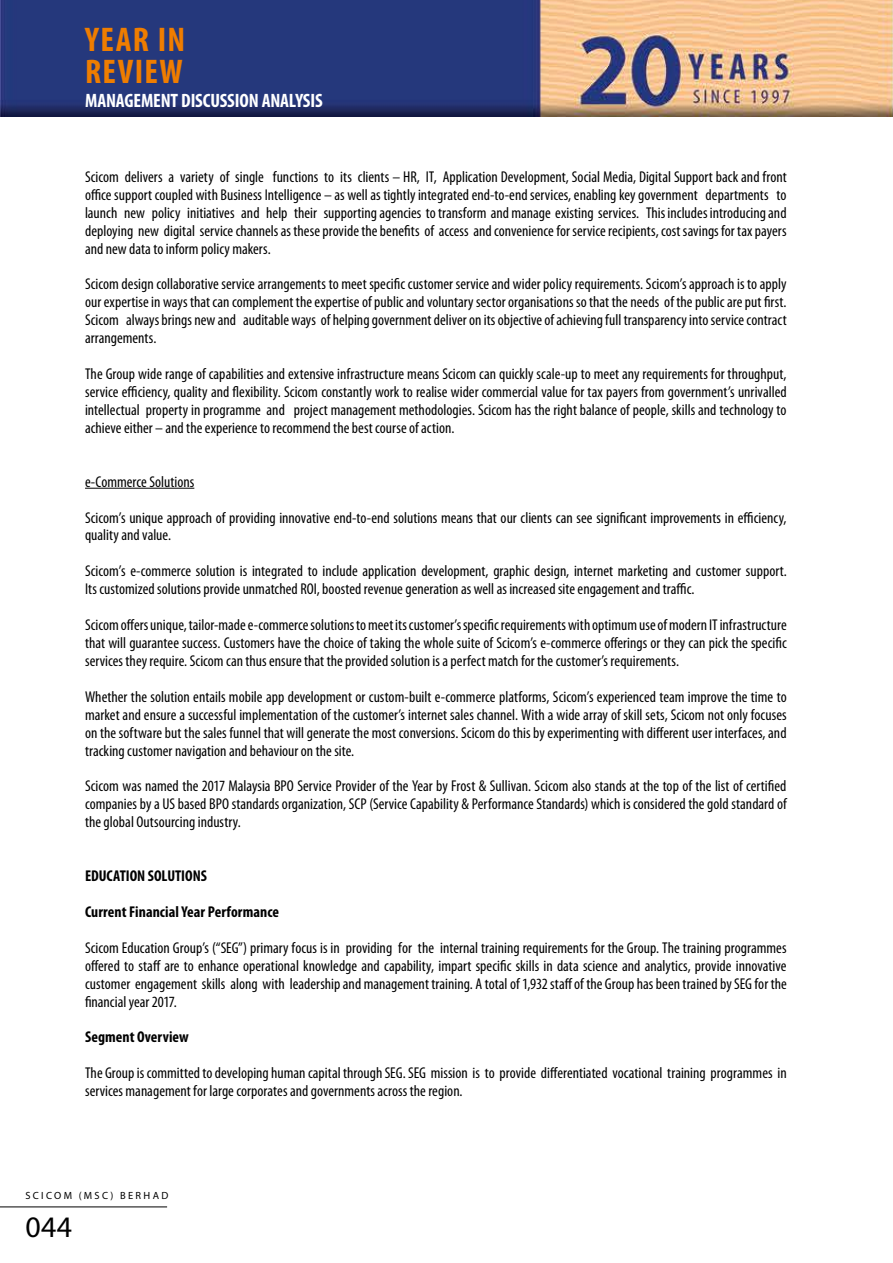
<style>
.page{position:relative;width:893px;height:1263px;background:#fff}
.page>*{position:absolute;margin:0;border:0;box-sizing:border-box;transform-origin:0 0}
.t1{font:700 condensed 34.35px/31.3px "Myriad Pro";letter-spacing:.045em;color:#ef7d00}
.t2{font:29.85px "Myriad Pro";color:#000}
.t3{font:700 condensed 19.35px "Myriad Pro";letter-spacing:-.01em;color:#fff}
.t4{font:condensed 15.75px/18px "Myriad Pro";color:#000;text-align:justify}
.t5{font:700 condensed 15.75px "Myriad Pro";letter-spacing:.005em;color:#000}
.t6{font:10.5px "Myriad Pro";letter-spacing:.22em;color:#000}
</style>
<div class="page">
<hr style="left:0;top:1206px;width:167px;height:1px;background:#000">
<img style="left:0;top:0;width:893px;height:117px">
<hr style="left:85px;top:488px;width:109px;height:1px;background:#000">
<h1 class="t1" style="left:85px;top:23px;width:102px">YEAR IN<br>REVIEW</h1>
<p class="t3" style="left:85px;top:88px;width:239px">MANAGEMENT DISCUSSION ANALYSIS</p>
<p class="t4" style="left:85px;top:167px;width:703px">Scicom delivers a variety of single functions to its clients – HR, IT, Application Development, Social Media, Digital Support back and front office support coupled with Business Intelligence – as well as tightly integrated end-to-end services, enabling key government departments to launch new policy initiatives and help their supporting agencies to transform and manage existing services. This includes introducing and deploying new digital service channels as these provide the benefits of access and convenience for service recipients, cost savings for tax payers and new data to inform policy makers.</p>
<p class="t4" style="left:85px;top:275px;width:703px">Scicom design collaborative service arrangements to meet specific customer service and wider policy requirements. Scicom’s approach is to apply our expertise in ways that can complement the expertise of public and voluntary sector organisations so that the needs of the public are put first.<br>Scicom always brings new and auditable ways of helping government deliver on its objective of achieving full transparency into service contract arrangements.</p>
<p class="t4" style="left:85px;top:365px;width:703px">The Group wide range of capabilities and extensive infrastructure means Scicom can quickly scale-up to meet any requirements for throughput, service efficiency, quality and flexibility. Scicom constantly work to realise wider commercial value for tax payers from government’s unrivalled intellectual property in programme and project management methodologies. Scicom has the right balance of people, skills and technology to achieve either – and the experience to recommend the best course of action.</p>
<p class="t4" style="left:85px;top:472px;width:111px">e-Commerce Solutions</p>
<p class="t4" style="left:85px;top:508px;width:703px">Scicom’s unique approach of providing innovative end-to-end solutions means that our clients can see significant improvements in efficiency, quality and value.</p>
<p class="t4" style="left:85px;top:562px;width:703px">Scicom’s e-commerce solution is integrated to include application development, graphic design, internet marketing and customer support.<br>Its customized solutions provide unmatched ROI, boosted revenue generation as well as increased site engagement and traffic.</p>
<p class="t4" style="left:85px;top:616px;width:703px">Scicom offers unique, tailor-made e-commerce solutions to meet its customer’s specific requirements with optimum use of modern IT infrastructure that will guarantee success. Customers have the choice of taking the whole suite of Scicom’s e-commerce offerings or they can pick the specific services they require. Scicom can thus ensure that the provided solution is a perfect match for the customer’s requirements.</p>
<p class="t4" style="left:85px;top:687px;width:703px">Whether the solution entails mobile app development or custom-built e-commerce platforms, Scicom’s experienced team improve the time to market and ensure a successful implementation of the customer’s internet sales channel. With a wide array of skill sets, Scicom not only focuses on the software but the sales funnel that will generate the most conversions. Scicom do this by experimenting with different user interfaces, and tracking customer navigation and behaviour on the site.</p>
<p class="t4" style="left:85px;top:777px;width:703px">Scicom was named the 2017 Malaysia BPO Service Provider of the Year by Frost &amp; Sullivan. Scicom also stands at the top of the list of certified companies by a US based BPO standards organization, SCP (Service Capability &amp; Performance Standards) which is considered the gold standard of the global Outsourcing industry.</p>
<p class="t5" style="left:85px;top:866px;width:123px">EDUCATION SOLUTIONS</p>
<p class="t5" style="left:85px;top:902px;width:196px">Current Financial Year Performance</p>
<p class="t4" style="left:85px;top:938px;width:703px">Scicom Education Group’s (“SEG”) primary focus is in providing for the internal training requirements for the Group. The training programmes offered to staff are to enhance operational knowledge and capability, impart specific skills in data science and analytics, provide innovative customer engagement skills along with leadership and management training. A total of 1,932 staff of the Group has been trained by SEG for the financial year 2017.</p>
<p class="t5" style="left:85px;top:1027px;width:105px">Segment Overview</p>
<p class="t4" style="left:85px;top:1064px;width:703px">The Group is committed to developing human capital through SEG. SEG mission is to provide differentiated vocational training programmes in services management for large corporates and governments across the region.</p>
<p class="t6" style="left:26px;top:1188px;width:144px">SCICOM (MSC) BERHAD</p>
<h2 class="t2" style="left:26px;top:1209px;width:48px">044</h2>
</div>
